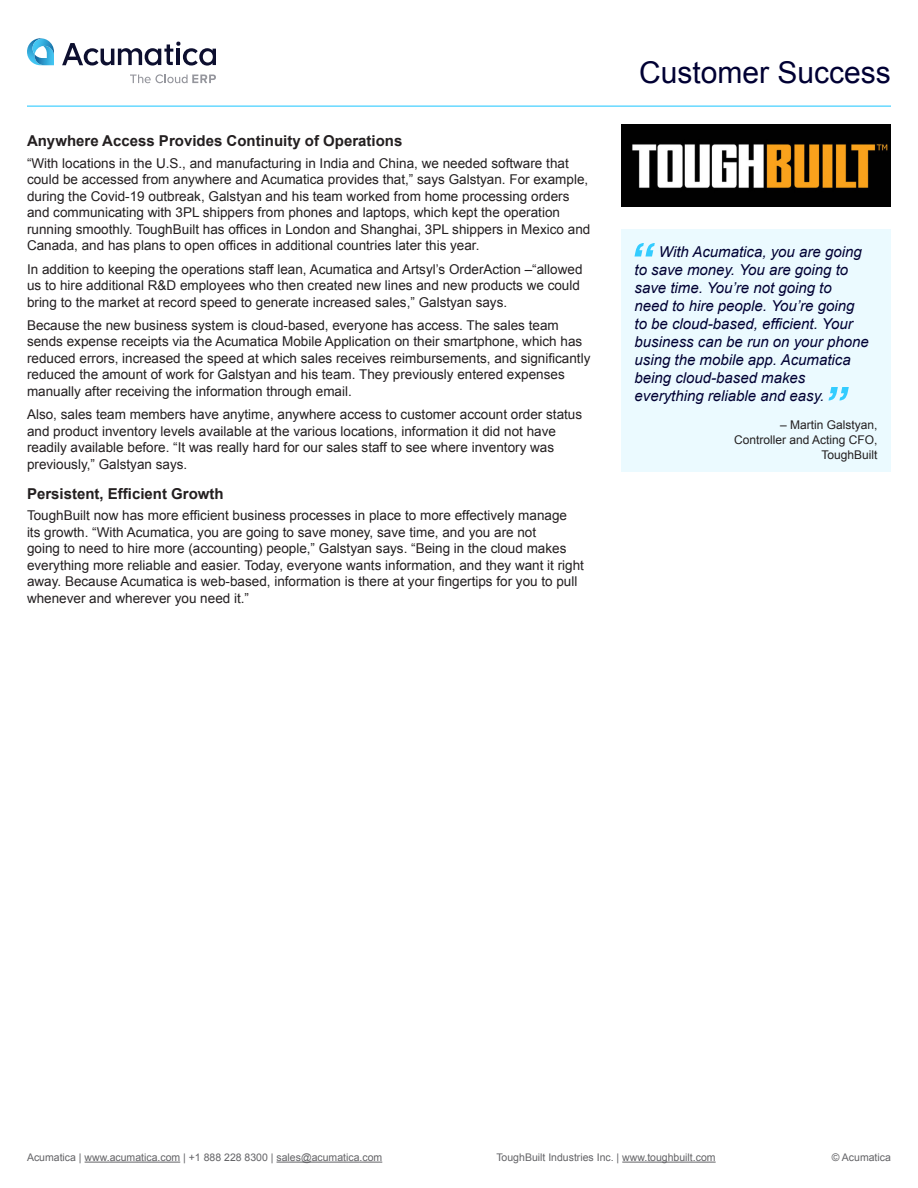
<style>
.page{position:relative;width:918px;height:1188px;background:#fff}
.page>*{position:absolute;margin:0;border:0;box-sizing:border-box;transform-origin:0 0}
.t1{font:30px "Arial";color:#003}
.t2{font:italic 15px/18px "Arial";color:#003}
.Sub_Subhead{font:700 15px "Arial";color:#231f20}
.Body_Copy{font:13.5px/16.5px "Arial";color:#231f20}
.Quote_Author{font:12px/15px "Arial";color:#231f20;text-align:right}
.t3{font:10.5px "Arial";color:#636366}
</style>
<div class="page">
<hr style="left:27px;top:106px;width:864px;height:1px;background:#3cf">
<svg style="left:62px;top:42px;width:154px;height:24px"></svg>
<svg style="left:27px;top:38px;width:27px;height:27px"></svg>
<svg style="left:130px;top:74px;width:86px;height:9px"></svg>
<hr style="left:85px;top:1162px;width:95px;height:1px;background:#636366">
<hr style="left:277px;top:1162px;width:105px;height:1px;background:#636366">
<div style="left:621px;top:230px;width:270px;height:242px;background:#ebfaff"></div>
<svg style="left:634px;top:243px;width:21px;height:14px"></svg>
<svg style="left:829px;top:387px;width:20px;height:14px"></svg>
<img style="left:621px;top:124px;width:270px;height:82px">
<hr style="left:622px;top:1162px;width:94px;height:1px;background:#636366">
<p class="Sub_Subhead" style="left:27px;top:131px;width:377px">Anywhere Access Provides Continuity of Operations</p>
<p class="Body_Copy" style="left:27px;top:155px;width:565px">“With locations in the U.S., and manufacturing in India and China, we needed software that could be accessed from anywhere and Acumatica provides that,” says Galstyan. For example, during the Covid-19 outbreak, Galstyan and his team worked from home processing orders and communicating with 3PL shippers from phones and laptops, which kept the operation running smoothly. ToughBuilt has offices in London and Shanghai, 3PL shippers in Mexico and Canada, and has plans to open offices in additional countries later this year.</p>
<p class="Body_Copy" style="left:27px;top:261px;width:557px">In addition to keeping the operations staff lean, Acumatica and Artsyl’s OrderAction –“allowed us to hire additional R&amp;D employees who then created new lines and new products we could bring to the market at record speed to generate increased sales,” Galstyan says.</p>
<p class="Body_Copy" style="left:27px;top:317px;width:565px">Because the new business system is cloud-based, everyone has access. The sales team sends expense receipts via the Acumatica Mobile Application on their smartphone, which has reduced errors, increased the speed at which sales receives reimbursements, and significantly reduced the amount of work for Galstyan and his team. They previously entered expenses manually after receiving the information through email.</p>
<p class="Body_Copy" style="left:27px;top:406px;width:557px">Also, sales team members have anytime, anywhere access to customer account order status and product inventory levels available at the various locations, information it did not have readily available before. “It was really hard for our sales staff to see where inventory was previously,” Galstyan says.</p>
<p class="Sub_Subhead" style="left:27px;top:483px;width:198px">Persistent, Efficient Growth</p>
<p class="Body_Copy" style="left:27px;top:508px;width:559px">ToughBuilt now has more efficient business processes in place to more effectively manage<br>its growth. “With Acumatica, you are going to save money, save time, and you are not<br>going to need to hire more (accounting) people,” Galstyan says. “Being in the cloud makes everything more reliable and easier. Today, everyone wants information, and they want it right away. Because Acumatica is web-based, information is there at your fingertips for you to pull whenever and wherever you need it.”</p>
<h1 class="t1" style="left:639px;top:53px;width:253px">Customer Success</h1>
<p class="t2" style="left:634px;top:242px;width:236px;text-indent:24px">With Acumatica, you are going to save money. You are going to save time. You’re not going to need to hire people. You’re going to be cloud-based, efficient. Your business can be run on your phone using the mobile app. Acumatica being cloud-based makes everything reliable and easy.</p>
<p class="Quote_Author" style="left:734px;top:417px;width:145px">– Martin Galstyan,<br>Controller and Acting CFO,<br>ToughBuilt</p>
<p class="t3" style="left:27px;top:1150px;width:357px">Acumatica | www.acumatica.com | +1 888 228 8300 | sales@acumatica.com</p>
<p class="t3" style="left:832px;top:1150px;width:61px">© Acumatica</p>
<p class="t3" style="left:496px;top:1150px;width:221px">ToughBuilt Industries Inc. | www.toughbuilt.com</p>
</div>
